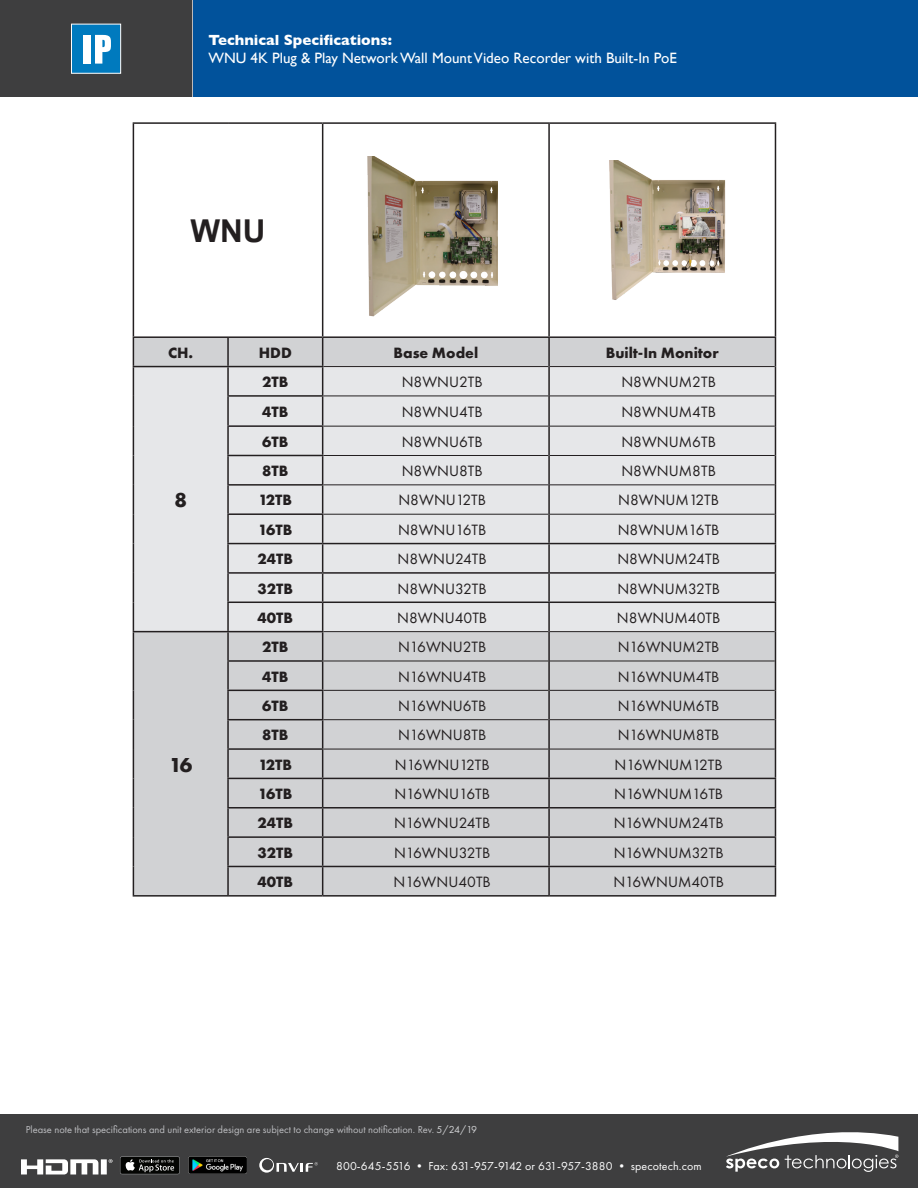
<style>
.page{position:relative;width:918px;height:1188px;background:#fff}
.page>*{position:absolute;margin:0;border:0;box-sizing:border-box;transform-origin:0 0}
.t1{font:700 31.5px "Arial";color:#231f20}
.t2{font:700 21px "Futura PT";color:#231f20}
.t3{font:15.45px "Futura PT";color:#231f20}
.t4{font:700 15.45px "Futura PT";color:#231f20}
.t5{font:15px "Gill Sans";color:#fff}
.technical_specificat{font:700 15px "Gill Sans";color:#fff}
.t6{font:12px "Futura PT";letter-spacing:.01em;color:#fff}
.address{font:10.5px "Futura PT";color:#bcbdc0}
.s1{color:#d2d3d5}
</style>
<div class="page">
<div style="left:0;top:1067px;width:918px;height:121px;background:#3e3e3f"></div>
<svg style="left:726px;top:1132px;width:172px;height:40px"></svg>
<hr style="left:191px;top:0;width:3px;height:96px;background:#bdbaba">
<div style="left:194px;top:0;width:724px;height:96px;background:#01529b"></div>
<div style="left:0;top:0;width:191px;height:96px;background:#3e3e3f"></div>
<div style="left:120px;top:1156px;width:60px;height:18px;background:#6b6c6d;border-radius:2px"></div>
<div style="left:120px;top:1157px;width:59px;height:17px;background:#040503;border-radius:2px"></div>
<svg style="left:125px;top:1159px;width:49px;height:13px"></svg>
<img style="left:189px;top:1156px;width:58px;height:18px">
<svg style="left:259px;top:1158px;width:59px;height:15px"></svg>
<svg style="left:21px;top:1159px;width:91px;height:15px"></svg>
<div style="left:0;top:951px;width:918px;height:163px;background:#fff"></div>
<div style="left:71px;top:24px;width:50px;height:49px;background:#007abe"></div>
<div style="left:83px;top:35px;width:8px;height:29px;background:#fff"></div>
<svg style="left:95px;top:35px;width:16px;height:29px"></svg>
<div style="left:71px;top:24px;width:50px;height:49px;border:1px solid #fff"></div>
<hr style="left:133px;top:336px;width:95px;height:2px;background:#231f20">
<hr style="left:228px;top:336px;width:95px;height:2px;background:#231f20">
<hr style="left:323px;top:336px;width:226px;height:2px;background:#231f20">
<hr style="left:549px;top:336px;width:227px;height:2px;background:#231f20">
<hr style="left:133px;top:122px;width:95px;height:2px;background:#231f20">
<hr style="left:133px;top:124px;width:1px;height:212px;background:#231f20">
<hr style="left:228px;top:122px;width:95px;height:2px;background:#231f20">
<hr style="left:323px;top:122px;width:226px;height:2px;background:#231f20">
<hr style="left:322px;top:124px;width:1px;height:212px;background:#231f20">
<hr style="left:549px;top:122px;width:227px;height:2px;background:#231f20">
<hr style="left:548px;top:124px;width:2px;height:212px;background:#231f20">
<hr style="left:775px;top:124px;width:1px;height:212px;background:#231f20">
<hr style="left:133px;top:895px;width:95px;height:2px;background:#231f20">
<svg style="left:133px;top:337px;width:643px;height:558px;background:#d3d3d5"></svg>
<hr style="left:228px;top:895px;width:95px;height:2px;background:#231f20">
<hr style="left:323px;top:895px;width:226px;height:2px;background:#231f20">
<hr style="left:549px;top:895px;width:227px;height:2px;background:#231f20">
<hr style="left:323px;top:543px;width:226px;height:1px;background:#231f20">
<hr style="left:549px;top:543px;width:227px;height:1px;background:#231f20">
<hr style="left:323px;top:572px;width:226px;height:2px;background:#231f20">
<hr style="left:549px;top:572px;width:227px;height:2px;background:#231f20">
<hr style="left:323px;top:602px;width:226px;height:1px;background:#231f20">
<hr style="left:549px;top:602px;width:227px;height:1px;background:#231f20">
<img style="left:609px;top:160px;width:117px;height:140px">
<img style="left:367px;top:157px;width:130px;height:160px">
<p class="technical_specificat" style="left:208px;top:28px;width:185px">Technical Specifications:</p>
<p class="t5" style="left:208px;top:49px;width:470px">WNU 4K Plug &amp; Play Network Wall Mount Video Recorder with Built-In PoE</p>
<p class="t1" style="left:190px;top:210px;width:77px">WNU</p>
<p class="t4" style="left:168px;top:343px;width:27px">CH.</p>
<p class="t4" style="left:259px;top:343px;width:35px">HDD</p>
<p class="t4" style="left:394px;top:343px;width:86px">Base Model</p>
<p class="t4" style="left:606px;top:343px;width:115px">Built-In Monitor</p>
<p class="t2" style="left:174px;top:487px;width:14px">8</p>
<p class="t2" style="left:169px;top:751px;width:25px">16</p>
<p class="t4" style="left:262px;top:372px;width:28px">2TB</p>
<p class="t3" style="left:402px;top:373px;width:83px">N8WNU2TB</p>
<p class="t3" style="left:621px;top:373px;width:96px">N8WNUM2TB</p>
<p class="t4" style="left:262px;top:402px;width:28px">4TB</p>
<p class="t3" style="left:402px;top:403px;width:83px">N8WNU4TB</p>
<p class="t3" style="left:621px;top:403px;width:96px">N8WNUM4TB</p>
<p class="t4" style="left:262px;top:432px;width:28px">6TB</p>
<p class="t3" style="left:402px;top:432px;width:83px">N8WNU6TB</p>
<p class="t3" style="left:621px;top:432px;width:96px">N8WNUM6TB</p>
<p class="t4" style="left:262px;top:461px;width:28px">8TB</p>
<p class="t3" style="left:402px;top:462px;width:83px">N8WNU8TB</p>
<p class="t3" style="left:621px;top:462px;width:96px">N8WNUM8TB</p>
<p class="t4" style="left:259px;top:490px;width:35px">12TB</p>
<p class="t3" style="left:398px;top:491px;width:89px">N8WNU12TB</p>
<p class="t3" style="left:618px;top:491px;width:103px">N8WNUM12TB</p>
<p class="t4" style="left:258px;top:520px;width:36px">16TB</p>
<p class="t3" style="left:398px;top:520px;width:90px">N8WNU16TB</p>
<p class="t3" style="left:618px;top:520px;width:103px">N8WNUM16TB</p>
<p class="t4" style="left:258px;top:549px;width:37px">24TB</p>
<p class="t3" style="left:398px;top:550px;width:91px">N8WNU24TB</p>
<p class="t3" style="left:617px;top:550px;width:104px">N8WNUM24TB</p>
<p class="t4" style="left:258px;top:578px;width:37px">32TB</p>
<p class="t3" style="left:398px;top:579px;width:91px">N8WNU32TB</p>
<p class="t3" style="left:617px;top:579px;width:104px">N8WNUM32TB</p>
<p class="t4" style="left:258px;top:608px;width:37px">40TB</p>
<p class="t3" style="left:397px;top:609px;width:91px">N8WNU40TB</p>
<p class="t3" style="left:617px;top:609px;width:105px">N8WNUM40TB</p>
<p class="t4" style="left:262px;top:637px;width:28px">2TB</p>
<p class="t3" style="left:398px;top:638px;width:90px">N16WNU2TB</p>
<p class="t3" style="left:618px;top:638px;width:103px">N16WNUM2TB</p>
<p class="t4" style="left:262px;top:666px;width:28px">4TB</p>
<p class="t3" style="left:398px;top:667px;width:90px">N16WNU4TB</p>
<p class="t3" style="left:618px;top:667px;width:103px">N16WNUM4TB</p>
<p class="t4" style="left:262px;top:696px;width:28px">6TB</p>
<p class="t3" style="left:398px;top:697px;width:90px">N16WNU6TB</p>
<p class="t3" style="left:618px;top:697px;width:103px">N16WNUM6TB</p>
<p class="t4" style="left:262px;top:725px;width:28px">8TB</p>
<p class="t3" style="left:398px;top:726px;width:90px">N16WNU8TB</p>
<p class="t3" style="left:618px;top:726px;width:103px">N16WNUM8TB</p>
<p class="t4" style="left:259px;top:755px;width:35px">12TB</p>
<p class="t3" style="left:395px;top:755px;width:96px">N16WNU12TB</p>
<p class="t3" style="left:615px;top:755px;width:110px">N16WNUM12TB</p>
<p class="t4" style="left:258px;top:784px;width:36px">16TB</p>
<p class="t3" style="left:394px;top:785px;width:97px">N16WNU16TB</p>
<p class="t3" style="left:614px;top:785px;width:111px">N16WNUM16TB</p>
<p class="t4" style="left:258px;top:813px;width:37px">24TB</p>
<p class="t3" style="left:394px;top:814px;width:98px">N16WNU24TB</p>
<p class="t3" style="left:614px;top:814px;width:111px">N16WNUM24TB</p>
<p class="t4" style="left:258px;top:843px;width:37px">32TB</p>
<p class="t3" style="left:394px;top:843px;width:98px">N16WNU32TB</p>
<p class="t3" style="left:614px;top:843px;width:111px">N16WNUM32TB</p>
<p class="t4" style="left:258px;top:872px;width:37px">40TB</p>
<p class="t3" style="left:394px;top:873px;width:99px">N16WNU40TB</p>
<p class="t3" style="left:613px;top:873px;width:112px">N16WNUM40TB</p>
<p class="address" style="left:26px;top:1124px;width:453px">Please note that specifications and unit exterior design are subject to change without notification. Rev. <span class="s1">5/24/19</span></p>
<p class="t6" style="left:336px;top:1159px;width:367px">800-645-5516 • Fax: 631-957-9142 or 631-957-3880 • specotech.com</p>
</div>
